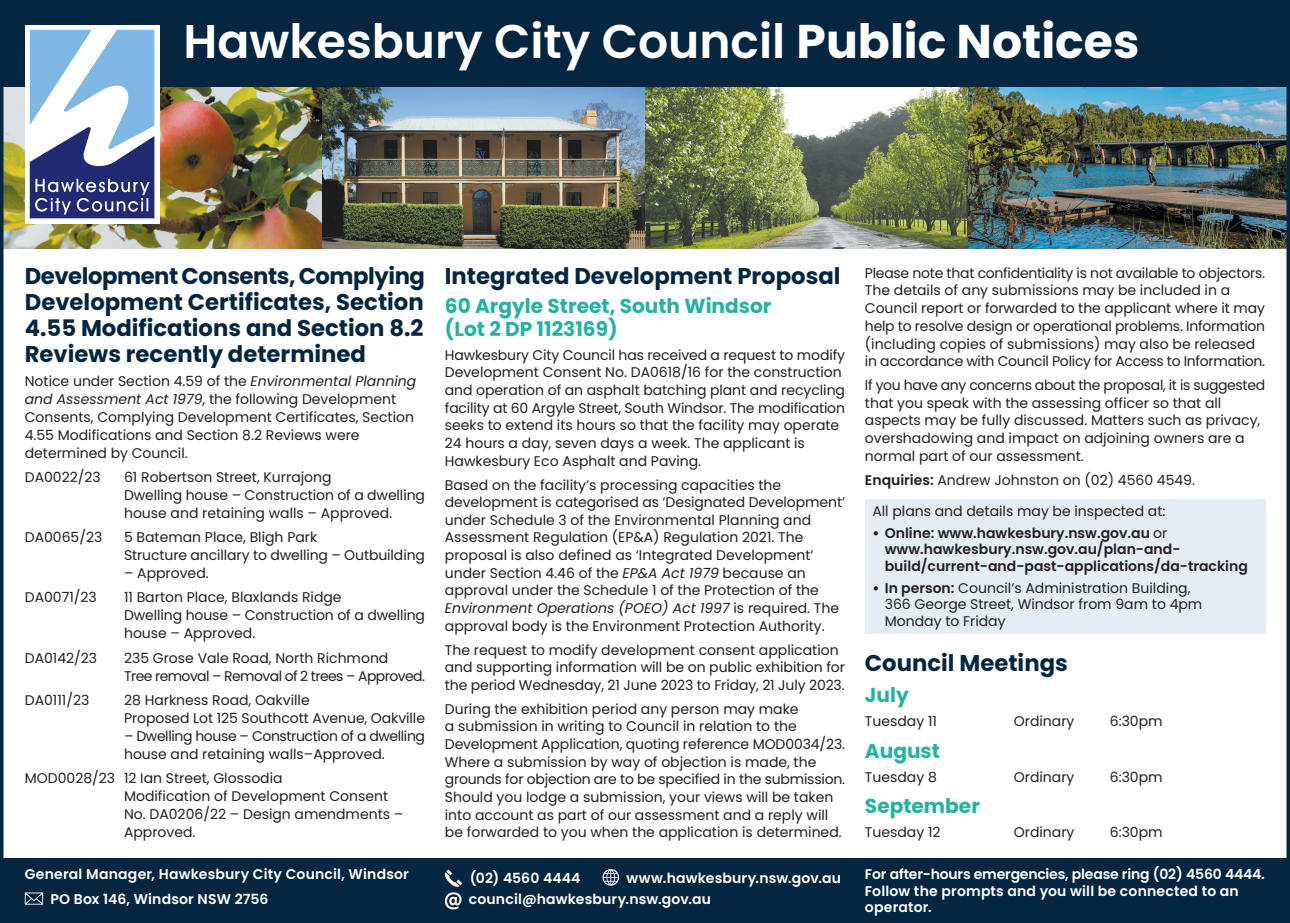
<style>
.page{position:relative;width:1290px;height:923px;background:#fff}
.page>*{position:absolute;margin:0;border:0;box-sizing:border-box;transform-origin:0 0}
.t1{font:600 47.25px "Poppins";color:#fff}
.HCC_Heading_BLUE_13{font:700 22.75px/25.9px "Poppins";color:#042640;text-align:justify}
.HCC_Sub_TEAL_11_5_12{font:700 20.12px/22.9px "Poppins";color:#24b3a0}
.HCC_Bodytxt_8_9_5_Po{font:14px/17.7px "Poppins";color:#231f20}
.HCC_DA_indent_NESTED{font:14px/18px "Poppins";color:#231f20}
.HCC_Bodytxt_8_9_5_Po-2{font:14px/17.7px "Poppins";letter-spacing:-.02em;color:#231f20}
.t2{font:600 14px "Poppins";letter-spacing:.01em;color:#fff}
.t3{font:600 14px/16.6px "Poppins";color:#231f20}
.t4{font:600 14px/16.6px "Poppins";letter-spacing:-.01em;color:#fff}
.HCC_DA_indent_NESTED-2{font:14px/18px "Poppins";letter-spacing:-.03em;color:#231f20}
.HCC_Meetings__Dates{font:14px "Poppins";color:#231f20}
.HCC_DA_indent_NESTED-3{font:14px/18px "Poppins";letter-spacing:-.04em;color:#231f20}
.HCC_Body_NESTED_8_9{font:14px "Poppins";color:#231f20}
.s1{font-weight:700}
.s2{font-style:italic}
.s3{font-weight:600}
.s4{font-weight:400}
</style>
<div class="page">
<div style="left:865px;top:499px;width:400px;height:134px;background:#e4ecf4"></div>
<img style="left:5px;top:86px;width:1280px;height:162px">
<div style="left:0;top:0;width:1290px;height:86px;background:#042640"></div>
<div style="left:0;top:858px;width:1290px;height:65px;background:#042640"></div>
<svg style="left:25px;top:892px;width:18px;height:12px"></svg>
<svg style="left:602px;top:869px;width:17px;height:16px"></svg>
<svg style="left:445px;top:869px;width:17px;height:40px"></svg>
<svg style="left:25px;top:25px;width:134px;height:198px"></svg>
<svg style="left:30px;top:30px;width:124px;height:188px"></svg>
<p class="t1" style="left:184px;top:14px;width:957px">Hawkesbury City Council <span class="s1">Public Notices</span></p>
<p class="HCC_Heading_BLUE_13" style="left:25px;top:263px;width:402px">Development Consents, Complying Development Certificates, Section 4.55 Modifications and Section 8.2<br>Reviews recently determined</p>
<p class="HCC_Bodytxt_8_9_5_Po" style="left:25px;top:372px;width:393px">Notice under Section 4.59 of the <span class="s2">Environmental Planning and Assessment Act 1979</span>, the following Development Consents, Complying Development Certificates, Section 4.55 Modifications and Section 8.2 Reviews were determined by Council.</p>
<p class="HCC_DA_indent_NESTED" style="left:25px;top:468px;width:77px">DA0022/23</p>
<p class="HCC_DA_indent_NESTED" style="left:124px;top:468px;width:302px">61 Robertson Street, Kurrajong<br>Dwelling house – Construction of a dwelling house and retaining walls – Approved.</p>
<p class="HCC_DA_indent_NESTED" style="left:25px;top:528px;width:79px">DA0065/23</p>
<p class="HCC_DA_indent_NESTED" style="left:124px;top:528px;width:302px">5 Bateman Place, Bligh Park<br>Structure ancillary to dwelling – Outbuilding</p>
<p class="HCC_DA_indent_NESTED" style="left:124px;top:564px;width:86px">– Approved.</p>
<p class="HCC_DA_indent_NESTED" style="left:25px;top:588px;width:74px">DA0071/23</p>
<p class="HCC_DA_indent_NESTED" style="left:124px;top:588px;width:302px">11 Barton Place, Blaxlands Ridge<br>Dwelling house – Construction of a dwelling house – Approved.</p>
<p class="HCC_DA_indent_NESTED" style="left:25px;top:649px;width:74px">DA0142/23</p>
<p class="HCC_DA_indent_NESTED-3" style="left:124px;top:649px;width:302px">235 Grose Vale Road, North Richmond<br>Tree removal – Removal of 2 trees – Approved.</p>
<p class="HCC_DA_indent_NESTED" style="left:25px;top:691px;width:66px">DA0111/23</p>
<p class="HCC_DA_indent_NESTED" style="left:124px;top:691px;width:302px">28 Harkness Road, Oakville<br>Proposed Lot 125 Southcott Avenue, Oakville</p>
<p class="HCC_DA_indent_NESTED-2" style="left:124px;top:727px;width:302px">– Dwelling house – Construction of a dwelling house and retaining walls–Approved.</p>
<p class="HCC_DA_indent_NESTED" style="left:124px;top:769px;width:281px;text-indent:-99px">MOD0028/23 12 Ian Street, Glossodia<br>Modification of Development Consent<br>No. DA0206/22 – Design amendments –<br>Approved.</p>
<p class="t2" style="left:25px;top:865px;width:386px">General Manager, Hawkesbury City Council, Windsor</p>
<p class="t2" style="left:50px;top:891px;width:219px">PO Box 146, Windsor NSW 2756</p>
<p class="HCC_Heading_BLUE_13" style="left:445px;top:263px;width:397px">Integrated Development Proposal</p>
<p class="HCC_Sub_TEAL_11_5_12" style="left:445px;top:295px;width:328px">60 Argyle Street, South Windsor (Lot 2 DP 1123169)</p>
<p class="HCC_Bodytxt_8_9_5_Po" style="left:445px;top:346px;width:402px">Hawkesbury City Council has received a request to modify Development Consent No. DA0618/16 for the construction and operation of an asphalt batching plant and recycling facility at 60 Argyle Street, South Windsor. The modification seeks to extend its hours so that the facility may operate 24 hours a day, seven days a week. The applicant is Hawkesbury Eco Asphalt and Paving.</p>
<p class="HCC_Bodytxt_8_9_5_Po" style="left:445px;top:476px;width:402px">Based on the facility’s processing capacities the development is categorised as ‘Designated Development’ under Schedule 3 of the Environmental Planning and Assessment Regulation (EP&amp;A) Regulation 2021. The proposal is also defined as ‘Integrated Development’ under Section 4.46 of the <span class="s2">EP&amp;A Act 1979</span> because an approval under the Schedule 1 of the Protection of the <span class="s2">Environment Operations (POEO) Act 1997</span> is required. The approval body is the Environment Protection Authority.</p>
<p class="HCC_Bodytxt_8_9_5_Po" style="left:445px;top:641px;width:402px">The request to modify development consent application and supporting information will be on public exhibition for the period Wednesday, 21 June 2023 to Friday, 21 July 2023.</p>
<p class="HCC_Bodytxt_8_9_5_Po" style="left:445px;top:700px;width:402px">During the exhibition period any person may make<br>a submission in writing to Council in relation to the Development Application, quoting reference MOD0034/23.<br>Where a submission by way of objection is made, the grounds for objection are to be specified in the submission.<br>Should you lodge a submission, your views will be taken into account as part of our assessment and a reply will be forwarded to you when the application is determined.</p>
<p class="t2" style="left:470px;top:870px;width:112px">(02) 4560 4444</p>
<p class="t2" style="left:626px;top:870px;width:216px">www.hawkesbury.nsw.gov.au</p>
<p class="t2" style="left:469px;top:891px;width:244px">council@hawkesbury.nsw.gov.au</p>
<p class="HCC_Bodytxt_8_9_5_Po-2" style="left:865px;top:264px;width:402px">Please note that confidentiality is not available to objectors.<br>The details of any submissions may be included in a Council report or forwarded to the applicant where it may help to resolve design or operational problems. Information (including copies of submissions) may also be released in accordance with Council Policy for Access to Information.</p>
<p class="HCC_Bodytxt_8_9_5_Po" style="left:865px;top:376px;width:402px">If you have any concerns about the proposal, it is suggested that you speak with the assessing officer so that all aspects may be fully discussed. Matters such as privacy, overshadowing and impact on adjoining owners are a normal part of our assessment.</p>
<p class="HCC_Body_NESTED_8_9" style="left:865px;top:472px;width:332px"><span class="s3">Enquiries:</span> Andrew Johnston on (02) 4560 4549.</p>
<p class="HCC_Bodytxt_8_9_5_Po" style="left:872px;top:502px;width:294px">All plans and details may be inspected at:</p>
<p class="t3" style="left:885px;top:524px;width:365px;text-indent:-12px"><span class="s1">•</span> Online: www.hawkesbury.nsw.gov.au <span class="s4">or </span>www.hawkesbury.nsw.gov.au/plan-and&shy;build/current-and-past-applications/da-tracking</p>
<p class="HCC_Bodytxt_8_9_5_Po" style="left:885px;top:579px;width:319px;line-height:16.6px;text-indent:-12px"><span class="s1">•</span> <span class="s3">In person:</span> Council’s Administration Building,<br>366 George Street, Windsor from 9am to 4pm<br>Monday to Friday</p>
<p class="HCC_Heading_BLUE_13" style="left:865px;top:650px;width:204px">Council Meetings</p>
<p class="HCC_Sub_TEAL_11_5_12" style="left:865px;top:684px;width:45px">July</p>
<p class="HCC_Meetings__Dates" style="left:865px;top:713px;width:74px">Tuesday 11</p>
<p class="HCC_Meetings__Dates" style="left:1014px;top:713px;width:62px">Ordinary</p>
<p class="HCC_Meetings__Dates" style="left:1110px;top:713px;width:54px">6:30pm</p>
<p class="HCC_Sub_TEAL_11_5_12" style="left:865px;top:739px;width:77px">August</p>
<p class="HCC_Meetings__Dates" style="left:865px;top:768px;width:73px">Tuesday 8</p>
<p class="HCC_Meetings__Dates" style="left:1014px;top:768px;width:62px">Ordinary</p>
<p class="HCC_Meetings__Dates" style="left:1110px;top:768px;width:54px">6:30pm</p>
<p class="HCC_Sub_TEAL_11_5_12" style="left:865px;top:795px;width:116px">September</p>
<p class="HCC_Meetings__Dates" style="left:865px;top:824px;width:77px">Tuesday 12</p>
<p class="HCC_Meetings__Dates" style="left:1014px;top:824px;width:62px">Ordinary</p>
<p class="HCC_Meetings__Dates" style="left:1110px;top:824px;width:54px">6:30pm</p>
<p class="t4" style="left:865px;top:866px;width:401px">For after-hours emergencies, please ring (02) 4560 4444.<br>Follow the prompts and you will be connected to an operator.</p>
</div>
